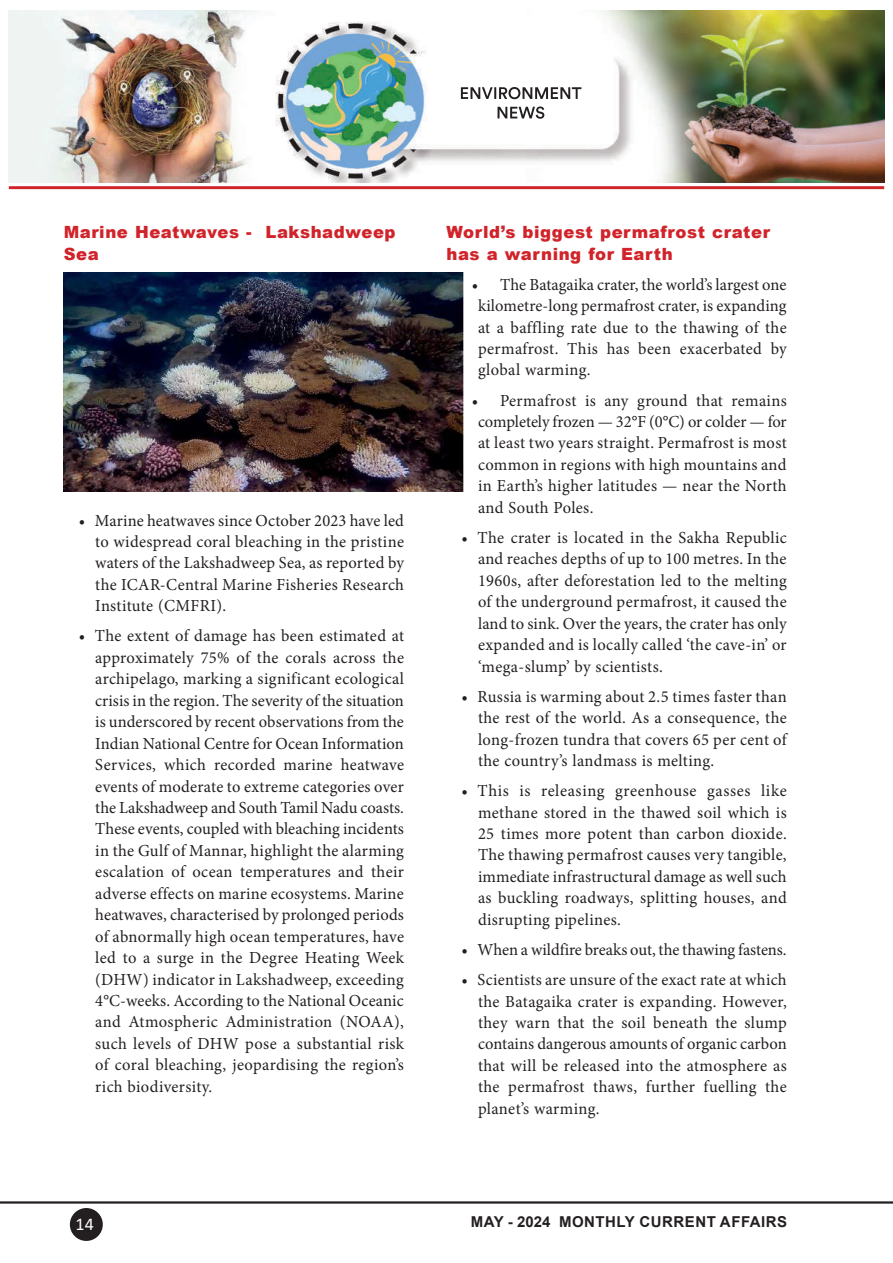
<style>
.page{position:relative;width:893px;height:1263px;background:#fff}
.page>*{position:absolute;margin:0;border:0;box-sizing:border-box;transform-origin:0 0}
.t1{font:18px "Calibri";color:#fff}
.t2{font:16.8px/21.5px "Minion Pro";letter-spacing:.025em;color:#231f20;text-align:justify}
.t3{font:900 16.8px/21.5px "Arial";letter-spacing:.035em;color:#d1232a}
.t4{font:16.8px "Minion Pro";color:#231f20}
.t5{font:700 15px "Arial";letter-spacing:.035em;color:#231f20}
</style>
<div class="page">
<hr style="left:0;top:1201px;width:893px;height:2px;background:#231f20">
<div style="left:70px;top:1208px;width:33px;height:33px;background:#231f20;border-radius:50%"></div>
<img style="left:9px;top:11px;width:875px;height:171px">
<hr style="left:9px;top:186px;width:875px;height:3px;background:#d1232a">
<div style="left:442px;top:72px;width:153px;height:61px;background:#fff"></div>
<svg style="left:498px;top:107px;width:46px;height:12px"></svg>
<svg style="left:461px;top:87px;width:120px;height:12px"></svg>
<img style="left:64px;top:272px;width:399px;height:219px">
<p class="t3" style="left:64px;top:221px;width:333px">Marine Heatwaves - Lakshadweep<br>Sea</p>
<p class="t2" style="left:95px;top:509px;width:310px;text-indent:-16px">• Marine heatwaves since October 2023 have led to widespread coral bleaching in the pristine waters of the Lakshadweep Sea, as reported by the ICAR-Central Marine Fisheries Research Institute (CMFRI).</p>
<p class="t2" style="left:95px;top:625px;width:310px;text-indent:-16px">• The extent of damage has been estimated at approximately 75% of the corals across the archipelago, marking a significant ecological crisis in the region. The severity of the situation is underscored by recent observations from the Indian National Centre for Ocean Information Services, which recorded marine heatwave events of moderate to extreme categories over the Lakshadweep and South Tamil Nadu coasts.<br>These events, coupled with bleaching incidents in the Gulf of Mannar, highlight the alarming escalation of ocean temperatures and their adverse effects on marine ecosystems. Marine heatwaves, characterised by prolonged periods of abnormally high ocean temperatures, have led to a surge in the Degree Heating Week (DHW) indicator in Lakshadweep, exceeding 4°C-weeks. According to the National Oceanic and Atmospheric Administration (NOAA), such levels of DHW pose a substantial risk of coral bleaching, jeopardising the region’s rich biodiversity.</p>
<p class="t3" style="left:446px;top:221px;width:325px">World’s biggest permafrost crater has a warning for Earth</p>
<p class="t2" style="left:478px;top:274px;width:310px;text-indent:-6px">• The Batagaika crater, the world’s largest one kilometre-long permafrost crater, is expanding at a baffling rate due to the thawing of the permafrost. This has been exacerbated by global warming.</p>
<p class="t2" style="left:478px;top:389px;width:310px;text-indent:-6px">• Permafrost is any ground that remains completely frozen — 32°F (0°C) or colder — for at least two years straight. Permafrost is most common in regions with high mountains and in Earth’s higher latitudes — near the North and South Poles.</p>
<p class="t2" style="left:478px;top:527px;width:310px;text-indent:-16px">• The crater is located in the Sakha Republic and reaches depths of up to 100 metres. In the 1960s, after deforestation led to the melting of the underground permafrost, it caused the land to sink. Over the years, the crater has only expanded and is locally called ‘the cave-in’ or ‘mega-slump’ by scientists.</p>
<p class="t2" style="left:478px;top:686px;width:310px;text-indent:-16px">• Russia is warming about 2.5 times faster than the rest of the world. As a consequence, the long-frozen tundra that covers 65 per cent of the country’s landmass is melting.</p>
<p class="t2" style="left:478px;top:780px;width:310px;text-indent:-16px">• This is releasing greenhouse gasses like methane stored in the thawed soil which is 25 times more potent than carbon dioxide.<br>The thawing permafrost causes very tangible, immediate infrastructural damage as well such as buckling roadways, splitting houses, and disrupting pipelines.</p>
<p class="t4" style="left:461px;top:938px;width:327px">• When a wildfire breaks out, the thawing fastens.</p>
<p class="t2" style="left:478px;top:969px;width:310px;text-indent:-16px">• Scientists are unsure of the exact rate at which the Batagaika crater is expanding. However, they warn that the soil beneath the slump contains dangerous amounts of organic carbon that will be released into the atmosphere as the permafrost thaws, further fuelling the planet’s warming.</p>
<p class="t1" style="left:76px;top:1211px;width:20px">14</p>
<p class="t5" style="left:471px;top:1211px;width:318px">MAY - 2024 MONTHLY CURRENT AFFAIRS</p>
</div>
